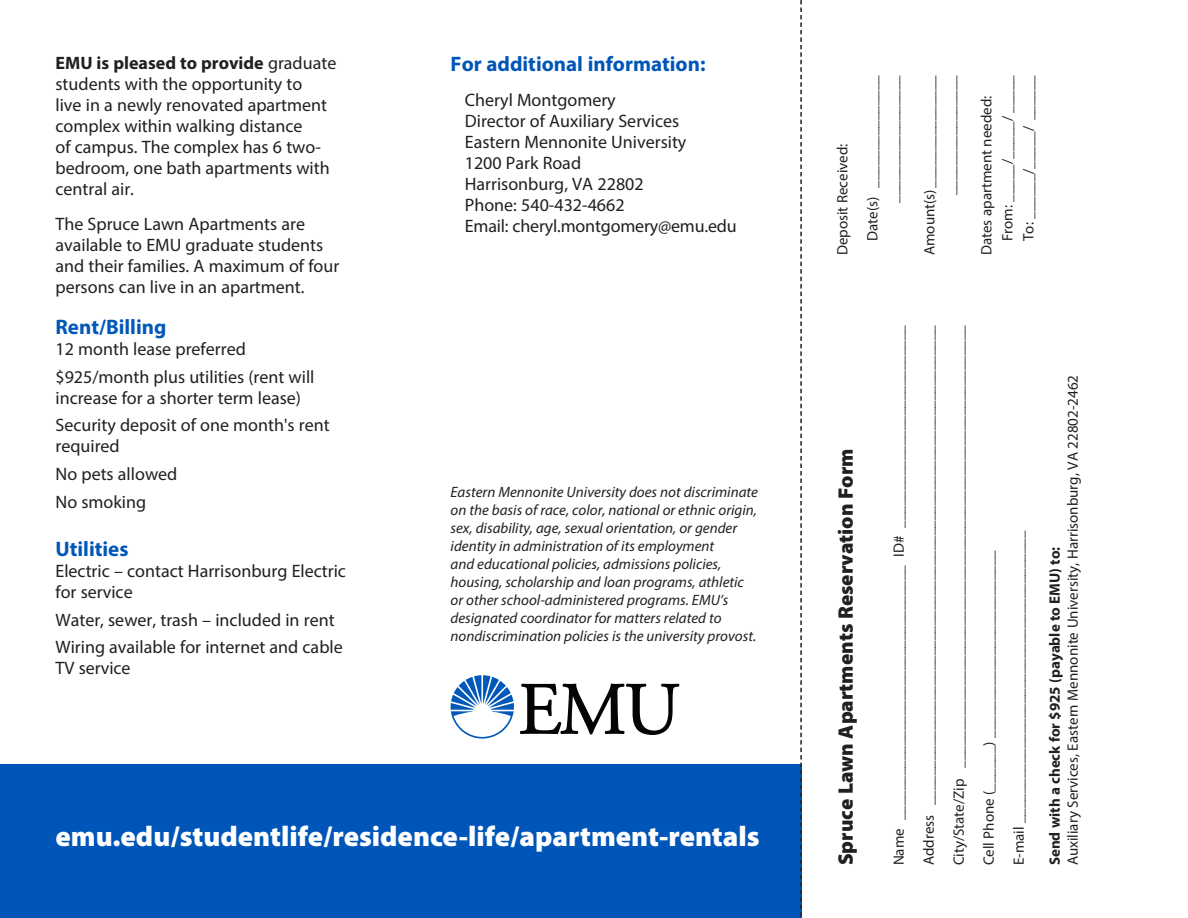
<style>
.page{position:relative;width:1188px;height:918px;background:#fff}
.page>*{position:absolute;margin:0;border:0;box-sizing:border-box;transform-origin:0 0}
.t1{font:900 28.5px "Myriad Pro";color:#fff}
.Headline{font:900 21px "Myriad Pro";color:#231f20}
.Headline-2{font:700 21px "Myriad Pro";color:#0056b8}
.t2{font:700 21px "Myriad Pro";color:#0058b8}
.Paragraph{font:18px/21px "Myriad Pro";color:#231f20}
.Body_Text{font:15px "Myriad Pro";color:#231f20}
.Body_Text-2{font:italic 15px/18px "Myriad Pro";color:#231f20}
.Body_Text-3{font:700 15px "Myriad Pro";color:#231f20}
.s1{font-weight:700}
</style>
<div class="page">
<div style="left:0;top:765px;width:801px;height:153px;background:#0056b8"></div>
<svg style="left:800px;top:0;width:2px;height:916px"></svg>
<svg style="left:451px;top:675px;width:63px;height:64px"></svg>
<svg style="left:520px;top:684px;width:159px;height:51px"></svg>
<p class="Paragraph" style="left:56px;top:52px;width:282px"><span class="s1">EMU is pleased to provide</span> graduate students with the opportunity to<br>live in a newly renovated apartment complex within walking distance<br>of campus. The complex has 6 two&shy;bedroom, one bath apartments with central air.</p>
<p class="Paragraph" style="left:56px;top:213px;width:285px">The Spruce Lawn Apartments are available to EMU graduate students and their families. A maximum of four persons can live in an apartment.</p>
<p class="t2" style="left:56px;top:313px;width:112px">Rent/Billing</p>
<p class="Paragraph" style="left:56px;top:338px;width:192px">12 month lease preferred</p>
<p class="Paragraph" style="left:56px;top:366px;width:261px">$925/month plus utilities (rent will increase for a shorter term lease)</p>
<p class="Paragraph" style="left:56px;top:414px;width:276px">Security deposit of one month's rent required</p>
<p class="Paragraph" style="left:56px;top:463px;width:123px">No pets allowed</p>
<p class="Paragraph" style="left:56px;top:491px;width:92px">No smoking</p>
<p class="Headline-2" style="left:56px;top:535px;width:74px">Utilities</p>
<p class="Paragraph" style="left:56px;top:560px;width:292px">Electric – contact Harrisonburg Electric for service</p>
<p class="Paragraph" style="left:56px;top:609px;width:281px">Water, sewer, trash – included in rent</p>
<p class="Paragraph" style="left:56px;top:636px;width:289px">Wiring available for internet and cable<br>TV service</p>
<p class="Headline-2" style="left:451px;top:50px;width:256px">For additional information:</p>
<p class="Paragraph" style="left:465px;top:89px;width:152px">Cheryl Montgomery</p>
<p class="Paragraph" style="left:465px;top:110px;width:216px">Director of Auxiliary Services</p>
<p class="Paragraph" style="left:465px;top:131px;width:223px">Eastern Mennonite University</p>
<p class="Paragraph" style="left:465px;top:152px;width:118px">1200 Park Road</p>
<p class="Paragraph" style="left:465px;top:173px;width:180px">Harrisonburg, VA 22802</p>
<p class="Paragraph" style="left:465px;top:194px;width:161px">Phone: 540-432-4662</p>
<p class="Paragraph" style="left:465px;top:215px;width:273px">Email: cheryl.montgomery@emu.edu</p>
<p class="Body_Text-2" style="left:451px;top:483px;width:309px">Eastern Mennonite University does not discriminate on the basis of race, color, national or ethnic origin, sex, disability, age, sexual orientation, or gender identity in administration of its employment<br>and educational policies, admissions policies, housing, scholarship and loan programs, athletic or other school-administered programs. EMU’s designated coordinator for matters related to nondiscrimination policies is the university provost.</p>
<p class="t1" style="left:56px;top:817px;width:706px">emu.edu/studentlife/residence-life/apartment-rentals</p>
<p class="Body_Text" style="left:833px;top:255px;width:113px;rotate:-90deg">Deposit Received:</p>
<p class="Body_Text" style="left:863px;top:241px;width:167px;rotate:-90deg">Date(s) _______________</p>
<p class="Body_Text" style="left:884px;top:203px;width:129px;rotate:-90deg">_________________</p>
<p class="Body_Text" style="left:920px;top:255px;width:181px;rotate:-90deg">Amount(s)_______________</p>
<p class="Body_Text" style="left:941px;top:195px;width:121px;rotate:-90deg">________________</p>
<p class="Body_Text" style="left:998px;top:241px;width:167px;rotate:-90deg">From: _____/_____/ _____</p>
<p class="Body_Text" style="left:1019px;top:241px;width:167px;rotate:-90deg">To: ______/_____/ ______</p>
<p class="Body_Text" style="left:977px;top:255px;width:161px;rotate:-90deg">Dates apartment needed:</p>
<p class="Headline" style="left:832px;top:865px;width:419px;rotate:-90deg">Spruce Lawn Apartments Reservation Form</p>
<p class="Body_Text" style="left:890px;top:865px;width:542px;rotate:-90deg">Name __________________________________ ID# ___________________________</p>
<p class="Body_Text" style="left:920px;top:865px;width:542px;rotate:-90deg">Address ________________________________________________________________</p>
<p class="Body_Text" style="left:950px;top:865px;width:542px;rotate:-90deg">City/State/Zip ___________________________________________________________</p>
<p class="Body_Text" style="left:980px;top:865px;width:317px;rotate:-90deg">Cell Phone (______) _________________________</p>
<p class="Body_Text" style="left:1010px;top:865px;width:336px;rotate:-90deg">E-mail _______________________________________</p>
<p class="Body_Text" style="left:1064px;top:865px;width:492px;rotate:-90deg">Auxiliary Services, Eastern Mennonite University, Harrisonburg, VA 22802-2462</p>
<p class="Body_Text-3" style="left:1045px;top:865px;width:320px;rotate:-90deg">Send with a check for $925 (payable to EMU) to:</p>
</div>
